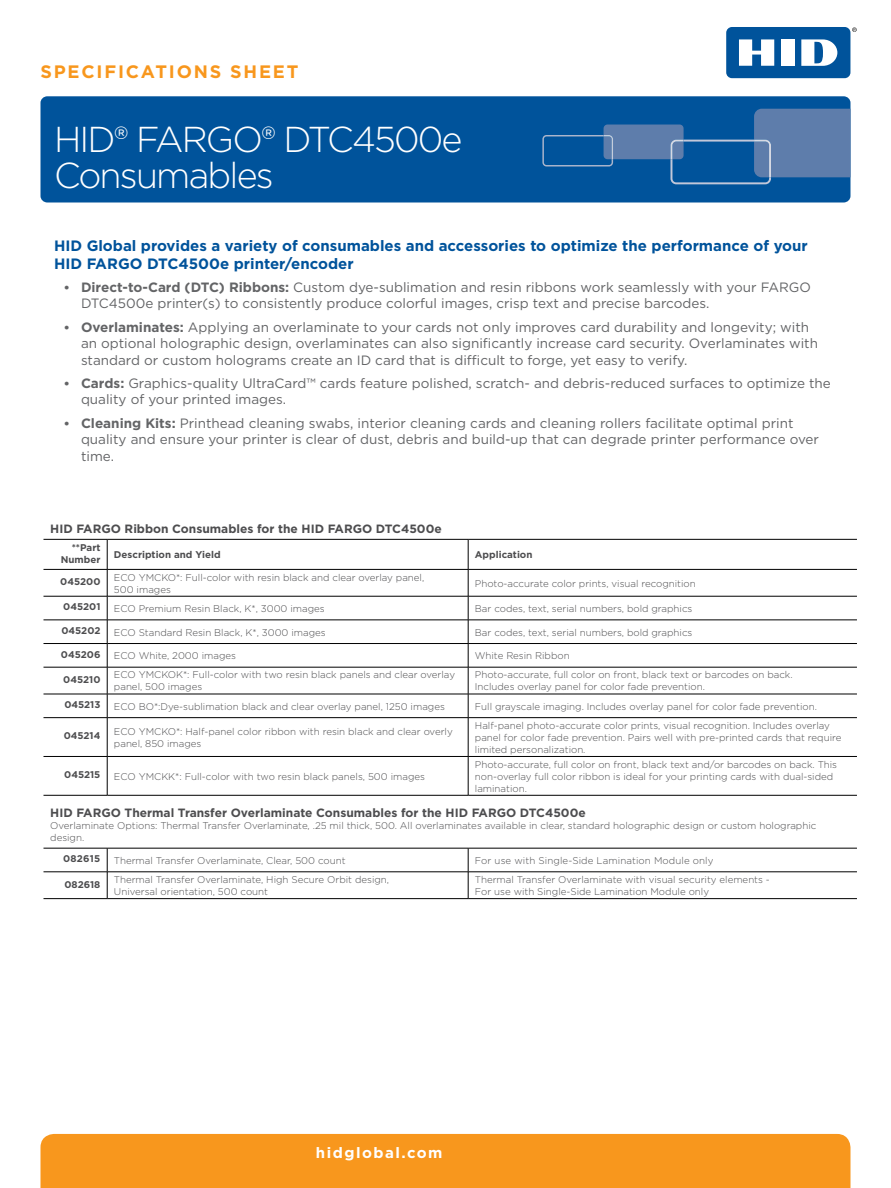
<style>
.page{position:relative;width:891px;height:1188px;background:#fff}
.page>*{position:absolute;margin:0;border:0;box-sizing:border-box;transform-origin:0 0}
.t1{font:300 36px/36px "Gotham";letter-spacing:-.05em;color:#fff}
.t2{font:700 18px "Gotham";letter-spacing:.1em;color:#f8971d}
.t3{font:700 15px/18px "Gotham";color:#00539b}
.t4{font:700 15px "Gotham";letter-spacing:.1em;color:#fff}
.t5{font:13.5px/16.5px "Gotham";color:#636466}
._1_Tagline_White{font:700 12px "Gotham";color:#4d4d4f}
._1_Tagline_White-2{font:300 9.75px/12px "Gotham";color:#4d4d4f}
._1_Tagline_White-3{font:700 9.75px "Gotham";color:#4d4d4f}
.s1{font-family:"Times"}
.s2{font-weight:700}
</style>
<div class="page">
<svg style="left:852px;top:27px;width:5px;height:5px"></svg>
<div style="left:726px;top:27px;width:124px;height:51px;background:#00539b;border-radius:6px"></div>
<div style="left:781px;top:39px;width:14px;height:27px;background:#fff"></div>
<svg style="left:739px;top:39px;width:35px;height:27px"></svg>
<svg style="left:801px;top:39px;width:36px;height:27px"></svg>
<div style="left:40px;top:96px;width:810px;height:107px;background:#00539b;border-radius:7px"></div>
<svg style="left:542px;top:109px;width:309px;height:75px"></svg>
<svg style="left:44px;top:538px;width:813px;height:362px"></svg>
<hr style="left:107px;top:539px;width:361px;height:1px;background:#000">
<hr style="left:468px;top:539px;width:389px;height:1px;background:#000">
<hr style="left:107px;top:569px;width:361px;height:1px;background:#000">
<hr style="left:468px;top:569px;width:389px;height:1px;background:#000">
<hr style="left:107px;top:596px;width:361px;height:1px;background:#000">
<hr style="left:468px;top:596px;width:389px;height:1px;background:#000">
<hr style="left:107px;top:620px;width:361px;height:1px;background:#000">
<hr style="left:468px;top:620px;width:389px;height:1px;background:#000">
<hr style="left:107px;top:643px;width:361px;height:1px;background:#000">
<hr style="left:468px;top:643px;width:389px;height:1px;background:#000">
<hr style="left:107px;top:667px;width:361px;height:1px;background:#000">
<hr style="left:468px;top:667px;width:389px;height:1px;background:#000">
<hr style="left:107px;top:694px;width:361px;height:1px;background:#000">
<hr style="left:468px;top:694px;width:389px;height:1px;background:#000">
<hr style="left:107px;top:717px;width:361px;height:1px;background:#000">
<hr style="left:468px;top:717px;width:389px;height:1px;background:#000">
<hr style="left:107px;top:756px;width:361px;height:1px;background:#000">
<hr style="left:468px;top:756px;width:389px;height:1px;background:#000">
<hr style="left:107px;top:795px;width:361px;height:1px;background:#000">
<hr style="left:468px;top:795px;width:389px;height:1px;background:#000">
<hr style="left:107px;top:848px;width:361px;height:1px;background:#000">
<hr style="left:468px;top:848px;width:389px;height:1px;background:#000">
<svg style="left:468px;top:540px;width:1px;height:177px"></svg>
<hr style="left:468px;top:718px;width:1px;height:38px;background:#000">
<hr style="left:468px;top:757px;width:1px;height:38px;background:#000">
<hr style="left:44px;top:539px;width:63px;height:1px;background:#000">
<hr style="left:44px;top:569px;width:63px;height:1px;background:#000">
<hr style="left:44px;top:596px;width:63px;height:1px;background:#000">
<hr style="left:44px;top:620px;width:63px;height:1px;background:#000">
<hr style="left:44px;top:643px;width:63px;height:1px;background:#000">
<hr style="left:44px;top:667px;width:63px;height:1px;background:#000">
<hr style="left:44px;top:694px;width:63px;height:1px;background:#000">
<svg style="left:107px;top:540px;width:1px;height:177px"></svg>
<hr style="left:44px;top:717px;width:63px;height:1px;background:#000">
<hr style="left:107px;top:718px;width:1px;height:38px;background:#000">
<hr style="left:44px;top:756px;width:63px;height:1px;background:#000">
<hr style="left:107px;top:757px;width:1px;height:38px;background:#000">
<hr style="left:44px;top:795px;width:63px;height:1px;background:#000">
<hr style="left:44px;top:848px;width:63px;height:1px;background:#000">
<hr style="left:44px;top:872px;width:63px;height:1px;background:#000">
<hr style="left:107px;top:872px;width:361px;height:1px;background:#000">
<svg style="left:107px;top:848px;width:1px;height:50px"></svg>
<hr style="left:468px;top:872px;width:389px;height:1px;background:#000">
<svg style="left:468px;top:848px;width:1px;height:50px"></svg>
<hr style="left:44px;top:898px;width:63px;height:1px;background:#000">
<hr style="left:107px;top:898px;width:361px;height:1px;background:#000">
<hr style="left:468px;top:898px;width:389px;height:1px;background:#000">
<div style="left:40px;top:1134px;width:810px;height:54px;background:#f8971d"></div>
<h2 class="t2" style="left:40px;top:60px;width:260px">SPECIFICATIONS SHEET</h2>
<p class="t1" style="left:54px;top:120px;width:410px">HID® FARGO® DTC4500e<br>Consumables</p>
<p class="t3" style="left:54px;top:236px;width:755px">HID Global provides a variety of consumables and accessories to optimize the performance of your<br>HID FARGO DTC4500e printer/encoder</p>
<p class="t5" style="left:81px;top:278px;width:731px;text-indent:-16px"><span class="s1">•</span> <span class="s2">Direct-to-Card (DTC) Ribbons:</span> Custom dye-sublimation and resin ribbons work seamlessly with your FARGO<br>DTC4500e printer(s) to consistently produce colorful images, crisp text and precise barcodes.</p>
<p class="t5" style="left:81px;top:318px;width:739px;text-indent:-16px"><span class="s1">•</span> <span class="s2">Overlaminates:</span> Applying an overlaminate to your cards not only improves card durability and longevity; with an optional holographic design, overlaminates can also significantly increase card security. Overlaminates with standard or custom holograms create an ID card that is difficult to forge, yet easy to verify.</p>
<p class="t5" style="left:81px;top:374px;width:751px;text-indent:-16px"><span class="s1">•</span> <span class="s2">Cards:</span> Graphics-quality UltraCard™ cards feature polished, scratch- and debris-reduced surfaces to optimize the quality of your printed images.</p>
<p class="t5" style="left:81px;top:414px;width:740px;text-indent:-16px"><span class="s1">•</span> <span class="s2">Cleaning Kits:</span> Printhead cleaning swabs, interior cleaning cards and cleaning rollers facilitate optimal print quality and ensure your printer is clear of dust, debris and build-up that can degrade printer performance over time.</p>
<p class="_1_Tagline_White" style="left:50px;top:520px;width:393px">HID FARGO Ribbon Consumables for the HID FARGO DTC4500e</p>
<p class="_1_Tagline_White-3" style="left:72px;top:541px;width:30px">**Part</p>
<p class="_1_Tagline_White-3" style="left:61px;top:553px;width:41px">Number</p>
<p class="_1_Tagline_White-3" style="left:114px;top:548px;width:108px">Description and Yield</p>
<p class="_1_Tagline_White-3" style="left:475px;top:548px;width:59px">Application</p>
<p class="_1_Tagline_White-3" style="left:60px;top:575px;width:42px">045200</p>
<p class="_1_Tagline_White-2" style="left:114px;top:571px;width:312px">ECO YMCKO*: Full-color with resin black and clear overlay panel,</p>
<p class="_1_Tagline_White-2" style="left:114px;top:583px;width:58px">500 images</p>
<p class="_1_Tagline_White-2" style="left:475px;top:577px;width:222px">Photo-accurate color prints, visual recognition</p>
<p class="_1_Tagline_White-3" style="left:63px;top:600px;width:39px">045201</p>
<p class="_1_Tagline_White-2" style="left:114px;top:602px;width:212px">ECO Premium Resin Black, K*, 3000 images</p>
<p class="_1_Tagline_White-2" style="left:475px;top:602px;width:219px">Bar codes, text, serial numbers, bold graphics</p>
<p class="_1_Tagline_White-3" style="left:61px;top:624px;width:41px">045202</p>
<p class="_1_Tagline_White-2" style="left:114px;top:626px;width:213px">ECO Standard Resin Black, K*, 3000 images</p>
<p class="_1_Tagline_White-2" style="left:475px;top:626px;width:219px">Bar codes, text, serial numbers, bold graphics</p>
<p class="_1_Tagline_White-3" style="left:61px;top:648px;width:41px">045206</p>
<p class="_1_Tagline_White-2" style="left:114px;top:650px;width:124px">ECO White, 2000 images</p>
<p class="_1_Tagline_White-2" style="left:475px;top:650px;width:96px">White Resin Ribbon</p>
<p class="_1_Tagline_White-3" style="left:63px;top:673px;width:39px">045210</p>
<p class="_1_Tagline_White-2" style="left:114px;top:669px;width:343px">ECO YMCKOK*: Full-color with two resin black panels and clear overlay panel, 500 images</p>
<p class="_1_Tagline_White-2" style="left:475px;top:669px;width:319px">Photo-accurate, full color on front, black text or barcodes on back.</p>
<p class="_1_Tagline_White-2" style="left:475px;top:681px;width:232px">Includes overlay panel for color fade prevention.</p>
<p class="_1_Tagline_White-3" style="left:64px;top:698px;width:38px">045213</p>
<p class="_1_Tagline_White-2" style="left:114px;top:700px;width:332px">ECO BO*:Dye-sublimation black and clear overlay panel, 1250 images</p>
<p class="_1_Tagline_White-2" style="left:475px;top:700px;width:344px">Full grayscale imaging. Includes overlay panel for color fade prevention.</p>
<p class="_1_Tagline_White-3" style="left:64px;top:729px;width:38px">045214</p>
<p class="_1_Tagline_White-2" style="left:114px;top:726px;width:340px">ECO YMCKO*: Half-panel color ribbon with resin black and clear overly panel, 850 images</p>
<p class="_1_Tagline_White-2" style="left:475px;top:719px;width:368px">Half-panel photo-accurate color prints, visual recognition. Includes overlay panel for color fade prevention. Pairs well with pre-printed cards that require limited personalization.</p>
<p class="_1_Tagline_White-3" style="left:64px;top:768px;width:38px">045215</p>
<p class="_1_Tagline_White-2" style="left:114px;top:770px;width:313px">ECO YMCKK*: Full-color with two resin black panels, 500 images</p>
<p class="_1_Tagline_White-2" style="left:475px;top:758px;width:364px">Photo-accurate, full color on front, black text and/or barcodes on back. This non-overlay full color ribbon is ideal for your printing cards with dual-sided lamination.</p>
<p class="_1_Tagline_White" style="left:50px;top:805px;width:537px">HID FARGO Thermal Transfer Overlaminate Consumables for the HID FARGO DTC4500e</p>
<p class="_1_Tagline_White-2" style="left:50px;top:820px;width:768px">Overlaminate Options: Thermal Transfer Overlaminate, .25 mil thick, 500. All overlaminates available in clear, standard holographic design or custom holographic design.</p>
<p class="_1_Tagline_White-3" style="left:63px;top:852px;width:39px">082615</p>
<p class="_1_Tagline_White-2" style="left:114px;top:854px;width:233px">Thermal Transfer Overlaminate, Clear, 500 count</p>
<p class="_1_Tagline_White-2" style="left:475px;top:854px;width:240px">For use with Single-Side Lamination Module only</p>
<p class="_1_Tagline_White-3" style="left:65px;top:878px;width:37px">082618</p>
<p class="_1_Tagline_White-2" style="left:114px;top:873px;width:277px">Thermal Transfer Overlaminate, High Secure Orbit design,</p>
<p class="_1_Tagline_White-2" style="left:114px;top:885px;width:156px">Universal orientation, 500 count</p>
<p class="_1_Tagline_White-2" style="left:475px;top:873px;width:297px">Thermal Transfer Overlaminate with visual security elements -</p>
<p class="_1_Tagline_White-2" style="left:475px;top:885px;width:236px">For use with Single-Side Lamination Module only</p>
<p class="t4" style="left:316px;top:1142px;width:128px">hidglobal.com</p>
</div>
